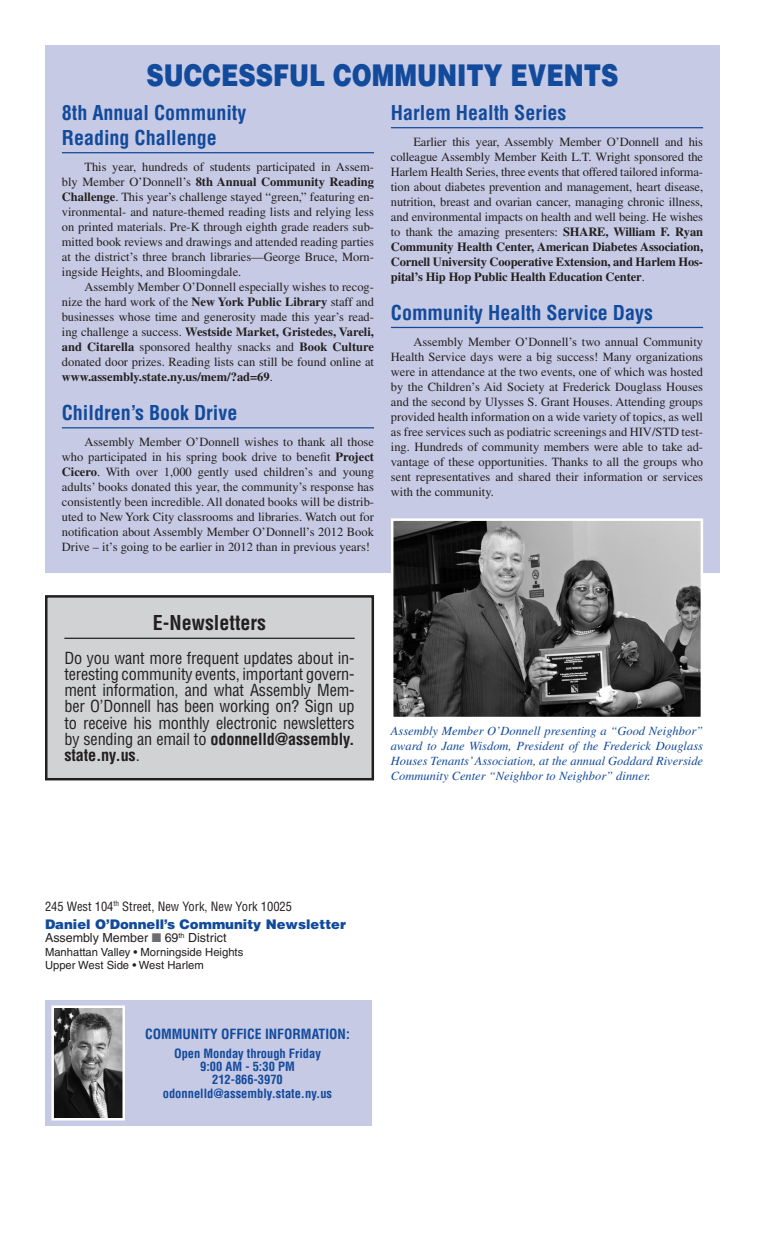
<style>
.page{position:relative;width:765px;height:1260px;background:#fff}
.page>*{position:absolute;margin:0;border:0;box-sizing:border-box;transform-origin:0 0}
.t1{font:900 30px "Helvetica";color:#124a9c;scale:.8 1}
.A_text{font:700 condensed 20px/25px "Helvetica";color:#124a9c}
.A_text-2{font:700 condensed 20px "Helvetica";color:#231f20}
.A_text-3{font:condensed 16.25px/16.2px "Helvetica";letter-spacing:-.01em;color:#231f20;text-align:justify}
.t2{font:700 condensed 13.75px "Helvetica";color:#124a9c}
.t3{font:900 13.25px "Helvetica";color:#124a9c}
.A_text-4{font:12.5px/15px "Times";color:#231f20;text-align:justify}
.t4{font:italic 12.5px/15px "Times";color:#124a9c;text-align:justify}
.t5{font:700 condensed 12.5px "Helvetica";color:#124a9c}
.t6{font:condensed 12.5px "Helvetica";color:#231f20}
.t7{font:12.5px "Helvetica";color:#231f20}
.t8{font:11.25px/13.1px "Helvetica";color:#231f20}
.s1{font-weight:700}
.s2{color:#6c6d70}
</style>
<div class="page">
<div style="left:45px;top:45px;width:675px;height:528px;background:#c7cae4"></div>
<img style="left:394px;top:521px;width:306px;height:195px">
<div style="left:391px;top:518px;width:312px;height:201px;border:2px solid #fff"></div>
<div style="left:45px;top:1000px;width:326px;height:126px;background:#c7cae4"></div>
<img style="left:54px;top:1009px;width:68px;height:109px">
<div style="left:51px;top:1006px;width:74px;height:115px;border:2px solid #fff"></div>
<div style="left:46px;top:596px;width:327px;height:183px;background:#d1d2d4"></div>
<hr style="left:64px;top:638px;width:291px;height:1px;background:#231f20">
<div style="left:45px;top:595px;width:329px;height:185px;border:2px solid #231f20"></div>
<hr style="left:62px;top:152px;width:312px;height:1px;background:#124a9c">
<hr style="left:62px;top:427px;width:312px;height:1px;background:#124a9c">
<hr style="left:391px;top:127px;width:312px;height:1px;background:#124a9c">
<hr style="left:391px;top:327px;width:312px;height:1px;background:#124a9c">
<p class="t1" style="left:147px;top:56px;width:591px">SUCCESSFUL COMMUNITY EVENTS</p>
<p class="A_text" style="left:62px;top:100px;width:186px">8th Annual Community<br>Reading Challenge</p>
<p class="A_text-4" style="left:62px;top:159px;width:314px;text-indent:22px">This year, hundreds of students participated in Assem&shy;bly Member O’Donnell’s <span class="s1">8th Annual Community Reading Challenge</span>. This year’s challenge stayed “green,” featuring en&shy;vironmental- and nature-themed reading lists and relying less on printed materials. Pre-K through eighth grade readers sub&shy;mitted book reviews and drawings and attended reading parties at the district’s three branch libraries—George Bruce, Morn&shy;ingside Heights, and Bloomingdale.</p>
<p class="A_text-4" style="left:62px;top:279px;width:314px;text-indent:22px">Assembly Member O’Donnell especially wishes to recog&shy;nize the hard work of the <span class="s1">New York Public Library</span> staff and businesses whose time and generosity made this year’s read&shy;ing challenge a success. <span class="s1">Westside Market, Gristedes, Vareli, and Citarella</span> sponsored healthy snacks and <span class="s1">Book Culture </span>donated door prizes. Reading lists can still be found online at <span class="s1">www.assembly.state.ny.us/mem/?ad=69</span>.</p>
<p class="A_text" style="left:62px;top:400px;width:177px">Children’s Book Drive</p>
<p class="A_text-4" style="left:62px;top:434px;width:314px;text-indent:22px">Assembly Member O’Donnell wishes to thank all those who participated in his spring book drive to benefit <span class="s1">Project Cicero</span>. With over 1,000 gently used children’s and young adults’ books donated this year, the community’s response has consistently been incredible. All donated books will be distrib&shy;uted to New York City classrooms and libraries. Watch out for notification about Assembly Member O’Donnell’s 2012 Book Drive – it’s going to be earlier in 2012 than in previous years!</p>
<p class="A_text" style="left:391px;top:100px;width:177px">Harlem Health Series</p>
<p class="A_text-4" style="left:391px;top:134px;width:314px;text-indent:22px">Earlier this year, Assembly Member O’Donnell and his colleague Assembly Member Keith L.T. Wright sponsored the Harlem Health Series, three events that offered tailored informa&shy;tion about diabetes prevention and management, heart disease, nutrition, breast and ovarian cancer, managing chronic illness, and environmental impacts on health and well being. He wishes to thank the amazing presenters: <span class="s1">SHARE, William F. Ryan Community Health Center, American Diabetes Association, Cornell University Cooperative Extension, and Harlem Hos&shy;pital’s Hip Hop Public Health Education Center</span>.</p>
<p class="A_text" style="left:391px;top:300px;width:264px">Community Health Service Days</p>
<p class="A_text-4" style="left:391px;top:334px;width:314px;text-indent:22px">Assembly Member O’Donnell’s two annual Community Health Service days were a big success! Many organizations were in attendance at the two events, one of which was hosted by the Children’s Aid Society at Frederick Douglass Houses and the second by Ulysses S. Grant Houses. Attending groups provided health information on a wide variety of topics, as well as free services such as podiatric screenings and HIV/STD test&shy;ing. Hundreds of community members were able to take ad&shy;vantage of these opportunities. Thanks to all the groups who sent representatives and shared their information or services with the community.</p>
<p class="A_text-2" style="left:153px;top:611px;width:115px">E-Newsletters</p>
<p class="A_text-3" style="left:64px;top:649px;width:292px">Do you want more frequent updates about in&shy;teresting community events, important govern&shy;ment information, and what Assembly Mem&shy;ber O’Donnell has been working on? Sign up to receive his monthly electronic newsletters by sending an email to <span class="s1">odonnelld@assembly. state.ny.us</span>.</p>
<p class="t4" style="left:391px;top:724px;width:314px">Assembly Member O’Donnell presenting a “Good Neighbor” award to Jane Wisdom, President of the Frederick Douglass Houses Tenants’ Association, at the annual Goddard Riverside Community Center “Neighbor to Neighbor” dinner.</p>
<p class="t6" style="left:45px;top:898px;width:249px">245 West 104<sup>th</sup> Street, New York, New York 10025</p>
<p class="t3" style="left:45px;top:916px;width:302px">Daniel O’Donnell’s Community Newsletter</p>
<p class="t7" style="left:45px;top:931px;width:183px">Assembly Member <span class="s2">■</span> 69<sup>th</sup> District</p>
<p class="t8" style="left:45px;top:945px;width:200px">Manhattan Valley • Morningside Heights<br>Upper West Side • West Harlem</p>
<p class="t2" style="left:145px;top:1026px;width:206px">COMMUNITY OFFICE INFORMATION:</p>
<p class="t5" style="left:174px;top:1046px;width:148px">Open Monday through Friday</p>
<p class="t5" style="left:200px;top:1059px;width:96px">9:00 AM - 5:30 PM</p>
<p class="t5" style="left:212px;top:1072px;width:72px">212-866-3970</p>
<p class="t5" style="left:163px;top:1085px;width:171px">odonnelld@assembly.state.ny.us</p>
</div>
